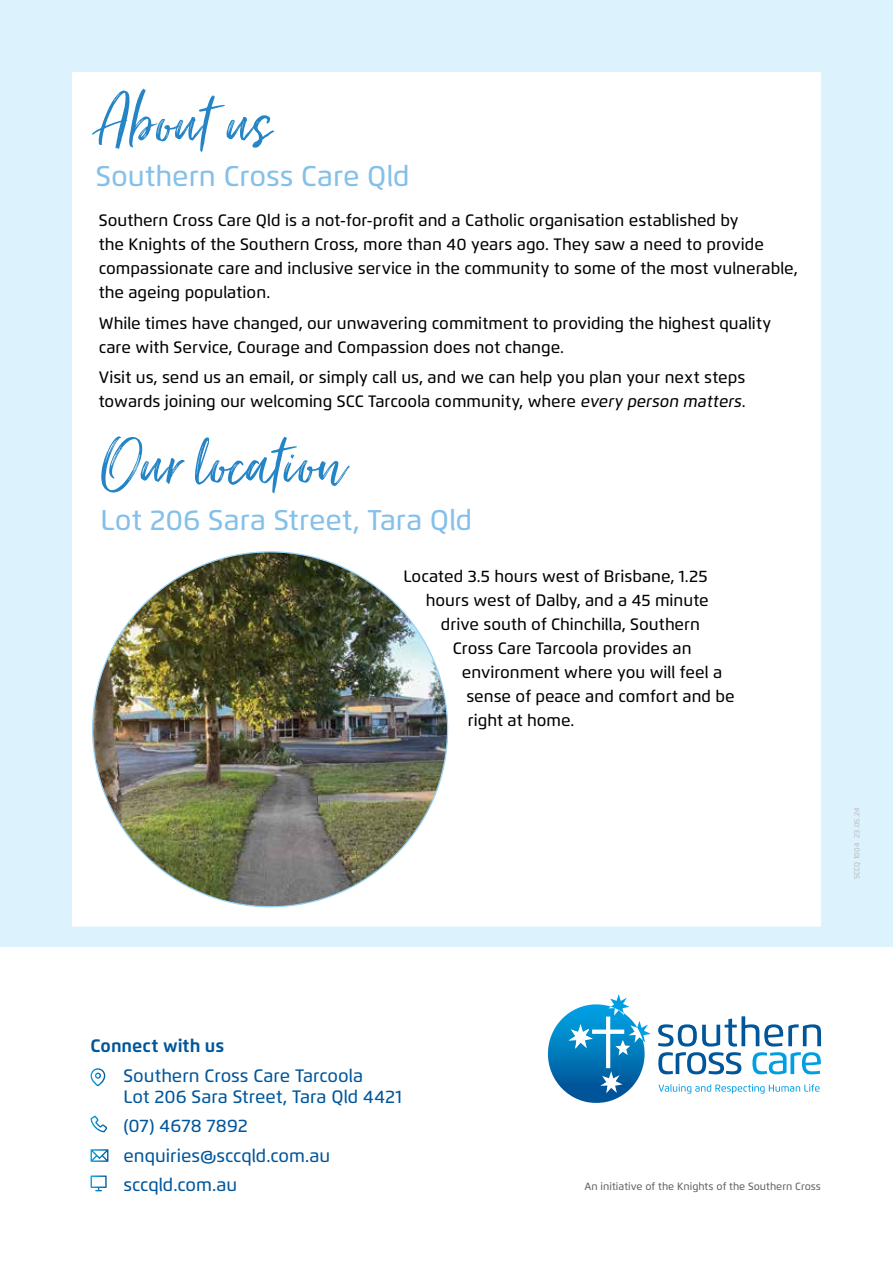
<style>
.page{position:relative;width:893px;height:1263px;background:#fff}
.page>*{position:absolute;margin:0;border:0;box-sizing:border-box;transform-origin:0 0}
.t1{font:81px "Just Lovely";color:#2484c6}
.t2{font:500 28.5px "Flexo";color:#84c0e9}
.t3{font:500 18px/29.5px "Flexo";color:#00569b}
.t4{font:700 18px "Flexo";color:#00569b}
.t5{font:500 16.5px/24px "Flexo";color:#000}
.t6{font:500 10.5px "Flexo";color:#636466}
.t7{font:500 7.5px "Flexo";letter-spacing:.03em;color:#bcbec0}
.s1{font-style:italic}
</style>
<div class="page">
<div style="left:0;top:0;width:893px;height:947px;background:#dcf2fd"></div>
<svg style="left:91px;top:1068px;width:14px;height:18px"></svg>
<svg style="left:91px;top:1116px;width:16px;height:16px"></svg>
<svg style="left:91px;top:1149px;width:17px;height:13px"></svg>
<svg style="left:91px;top:1175px;width:16px;height:16px"></svg>
<img style="left:548px;top:1013px;width:78px;height:90px">
<svg style="left:568px;top:994px;width:83px;height:99px"></svg>
<svg style="left:752px;top:1052px;width:69px;height:22px"></svg>
<svg style="left:658px;top:1052px;width:83px;height:22px"></svg>
<svg style="left:658px;top:1016px;width:163px;height:30px"></svg>
<svg style="left:658px;top:1084px;width:162px;height:9px"></svg>
<div style="left:72px;top:72px;width:749px;height:854px;background:#fff"></div>
<img style="left:93px;top:552px;width:355px;height:355px;border-radius:177px">
<h1 class="t1" style="left:96px;top:73px;width:177px">About us</h1>
<h2 class="t2" style="left:96px;top:159px;width:316px">Southern Cross Care Qld</h2>
<p class="t5" style="left:99px;top:208px;width:700px">Southern Cross Care Qld is a not-for-profit and a Catholic organisation established by<br>the Knights of the Southern Cross, more than 40 years ago. They saw a need to provide compassionate care and inclusive service in the community to some of the most vulnerable, the ageing population.</p>
<p class="t5" style="left:99px;top:311px;width:674px">While times have changed, our unwavering commitment to providing the highest quality care with Service, Courage and Compassion does not change.</p>
<p class="t5" style="left:99px;top:365px;width:648px">Visit us, send us an email, or simply call us, and we can help you plan your next steps towards joining our welcoming SCC Tarcoola community, where <span class="s1">every person matters</span>.</p>
<h1 class="t1" style="left:100px;top:415px;width:246px">Our location</h1>
<h2 class="t2" style="left:101px;top:502px;width:373px">Lot 206 Sara Street, Tara Qld</h2>
<p class="t5" style="left:403px;top:564px;width:306px">Located 3.5 hours west of Brisbane, 1.25</p>
<p class="t5" style="left:426px;top:588px;width:284px">hours west of Dalby, and a 45 minute</p>
<p class="t5" style="left:441px;top:612px;width:261px">drive south of Chinchilla, Southern</p>
<p class="t5" style="left:453px;top:636px;width:240px">Cross Care Tarcoola provides an</p>
<p class="t5" style="left:462px;top:660px;width:262px">environment where you will feel a</p>
<p class="t5" style="left:466px;top:684px;width:270px">sense of peace and comfort and be</p>
<p class="t5" style="left:468px;top:708px;width:108px">right at home.</p>
<p class="t7" style="left:852px;top:879px;width:73px;rotate:-90deg">SCCQ 1004 23.05.24</p>
<p class="t4" style="left:91px;top:1035px;width:135px">Connect with us</p>
<p class="t3" style="left:124px;top:1065px;width:280px;line-height:21px">Southern Cross Care Tarcoola<br>Lot 206 Sara Street, Tara Qld 4421</p>
<p class="t3" style="left:124px;top:1111px;width:208px">(07) 4678 7892 enquiries@sccqld.com.au sccqld.com.au</p>
<p class="t6" style="left:584px;top:1180px;width:238px">An initiative of the Knights of the Southern Cross</p>
</div>
